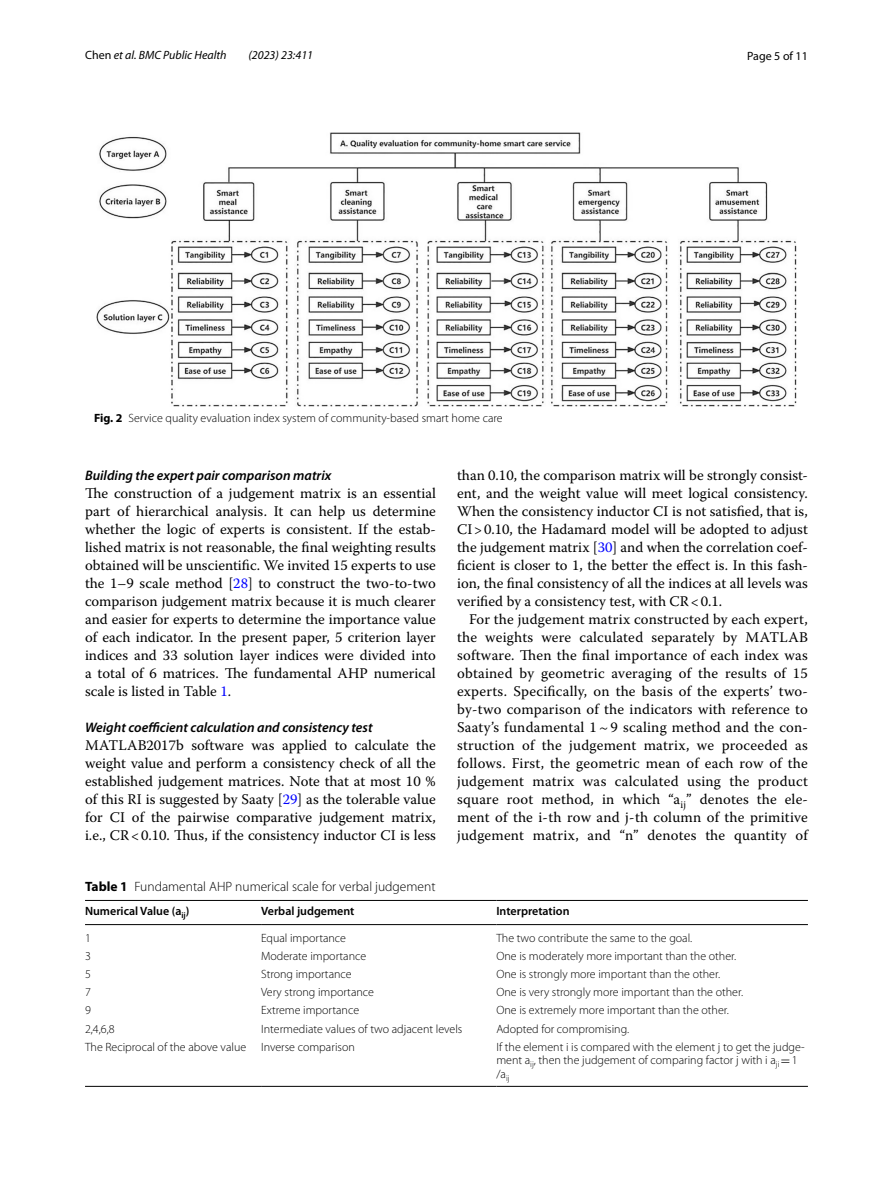
<style>
.page{position:relative;width:893px;height:1187px;background:#fff}
.page>*{position:absolute;margin:0;border:0;box-sizing:border-box;transform-origin:0 0}
.t1{font:14.7px/18px "Warnock Pro";color:#000;text-align:justify}
.t2{font:italic 600 13.8px "Myriad Pro";color:#000}
.t3{font:300 13.5px "Myriad Pro";color:#000}
.t4{font:300 12px/13.5px "Myriad Pro";color:#000}
.t5{font:600 12px "Myriad Pro";color:#000}
.t6{font:italic 12px "Myriad Pro";color:#000}
.t7{font:12px "Myriad Pro";color:#000}
.s1{font-style:normal}
.s2{font-weight:700}
.s3{color:#00f}
.s4{font-family:"MTSY";font-weight:400}
</style>
<div class="page">
<img style="left:96px;top:133px;width:701px;height:273px">
<hr style="left:85px;top:900px;width:176px;height:1px;background:#000">
<hr style="left:85px;top:924px;width:176px;height:1px;background:#000">
<hr style="left:261px;top:900px;width:235px;height:1px;background:#000">
<hr style="left:261px;top:924px;width:235px;height:1px;background:#000">
<hr style="left:496px;top:900px;width:312px;height:1px;background:#000">
<hr style="left:496px;top:924px;width:312px;height:1px;background:#000">
<hr style="left:85px;top:1085px;width:176px;height:1px;background:#000">
<hr style="left:261px;top:1085px;width:235px;height:1px;background:#000">
<hr style="left:496px;top:1085px;width:312px;height:1px;background:#000">
<p class="t6" style="left:85px;top:48px;width:143px"><span class="s1">Chen</span> et al. BMC Public Health</p>
<p class="t6" style="left:248px;top:48px;width:66px">(2023) 23:411</p>
<p class="t7" style="left:747px;top:48px;width:62px">Page 5 of 11</p>
<p class="t4" style="left:94px;top:411px;width:410px"><span class="s2">Fig. 2</span> Service quality evaluation index system of community-based smart home care</p>
<p class="t2" style="left:85px;top:466px;width:248px">Building the expert pair comparison matrix</p>
<p class="t1" style="left:85px;top:483px;width:352px">The construction of a judgement matrix is an essential part of hierarchical analysis. It can help us determine whether the logic of experts is consistent. If the estab&shy;lished matrix is not reasonable, the final weighting results obtained will be unscientific. We invited 15 experts to use the 1–9 scale method [<span class="s3">28</span>] to construct the two-to-two comparison judgement matrix because it is much clearer and easier for experts to determine the importance value of each indicator. In the present paper, 5 criterion layer indices and 33 solution layer indices were divided into a total of 6 matrices. The fundamental AHP numerical scale is listed in Table <span class="s3">1</span>.</p>
<p class="t2" style="left:85px;top:718px;width:289px">Weight coefficient calculation and consistency test</p>
<p class="t1" style="left:85px;top:735px;width:352px">MATLAB2017b software was applied to calculate the weight value and perform a consistency check of all the established judgement matrices. Note that at most 10 % of this RI is suggested by Saaty [<span class="s3">29</span>] as the tolerable value for CI of the pairwise comparative judgement matrix, i.e., CR&lt;0.10. Thus, if the consistency inductor CI is less</p>
<p class="t1" style="left:457px;top:466px;width:352px">than 0.10, the comparison matrix will be strongly consist&shy;ent, and the weight value will meet logical consistency.<br>When the consistency inductor CI is not satisfied, that is, CI&gt;0.10, the Hadamard model will be adopted to adjust the judgement matrix [<span class="s3">30</span>] and when the correlation coef&shy;ficient is closer to 1, the better the effect is. In this fash&shy;ion, the final consistency of all the indices at all levels was verified by a consistency test, with CR&lt;0.1.</p>
<p class="t1" style="left:457px;top:610px;width:352px;text-indent:12px">For the judgement matrix constructed by each expert, the weights were calculated separately by MATLAB software. Then the final importance of each index was obtained by geometric averaging of the results of 15 experts. Specifically, on the basis of the experts’ two&shy;by-two comparison of the indicators with reference to Saaty’s fundamental 1~9 scaling method and the con&shy;struction of the judgement matrix, we proceeded as follows. First, the geometric mean of each row of the judgement matrix was calculated using the product square root method, in which “a<sub>ij</sub>” denotes the ele&shy;ment of the i-th row and j-th column of the primitive judgement matrix, and “n” denotes the quantity of</p>
<p class="t3" style="left:85px;top:878px;width:352px"><span class="s2">Table 1</span> Fundamental AHP numerical scale for verbal judgement</p>
<p class="t5" style="left:85px;top:903px;width:106px">Numerical Value (a<sub>ij</sub>)</p>
<p class="t5" style="left:261px;top:903px;width:95px">Verbal judgement</p>
<p class="t5" style="left:496px;top:903px;width:75px">Interpretation</p>
<p class="t4" style="left:85px;top:931px;width:7px">1</p>
<p class="t4" style="left:261px;top:931px;width:86px">Equal importance</p>
<p class="t4" style="left:496px;top:931px;width:197px">The two contribute the same to the goal.</p>
<p class="t4" style="left:85px;top:949px;width:7px">3</p>
<p class="t4" style="left:261px;top:949px;width:107px">Moderate importance</p>
<p class="t4" style="left:496px;top:949px;width:241px">One is moderately more important than the other.</p>
<p class="t4" style="left:85px;top:967px;width:7px">5</p>
<p class="t4" style="left:261px;top:967px;width:92px">Strong importance</p>
<p class="t4" style="left:496px;top:967px;width:225px">One is strongly more important than the other.</p>
<p class="t4" style="left:85px;top:985px;width:7px">7</p>
<p class="t4" style="left:261px;top:985px;width:114px">Very strong importance</p>
<p class="t4" style="left:496px;top:985px;width:248px">One is very strongly more important than the other.</p>
<p class="t4" style="left:85px;top:1003px;width:7px">9</p>
<p class="t4" style="left:261px;top:1003px;width:100px">Extreme importance</p>
<p class="t4" style="left:496px;top:1003px;width:234px">One is extremely more important than the other.</p>
<p class="t4" style="left:85px;top:1021px;width:31px">2,4,6,8</p>
<p class="t4" style="left:261px;top:1021px;width:203px">Intermediate values of two adjacent levels</p>
<p class="t4" style="left:496px;top:1021px;width:134px">Adopted for compromising.</p>
<p class="t4" style="left:85px;top:1040px;width:271px">The Reciprocal of the above value Inverse comparison</p>
<p class="t4" style="left:496px;top:1040px;width:310px">If the element i is compared with the element j to get the judge&shy;ment a<sub>ij</sub>, then the judgement of comparing factor j with i a<sub>ji</sub> <span class="s4">=</span>1 /a<sub>ij</sub></p>
</div>
